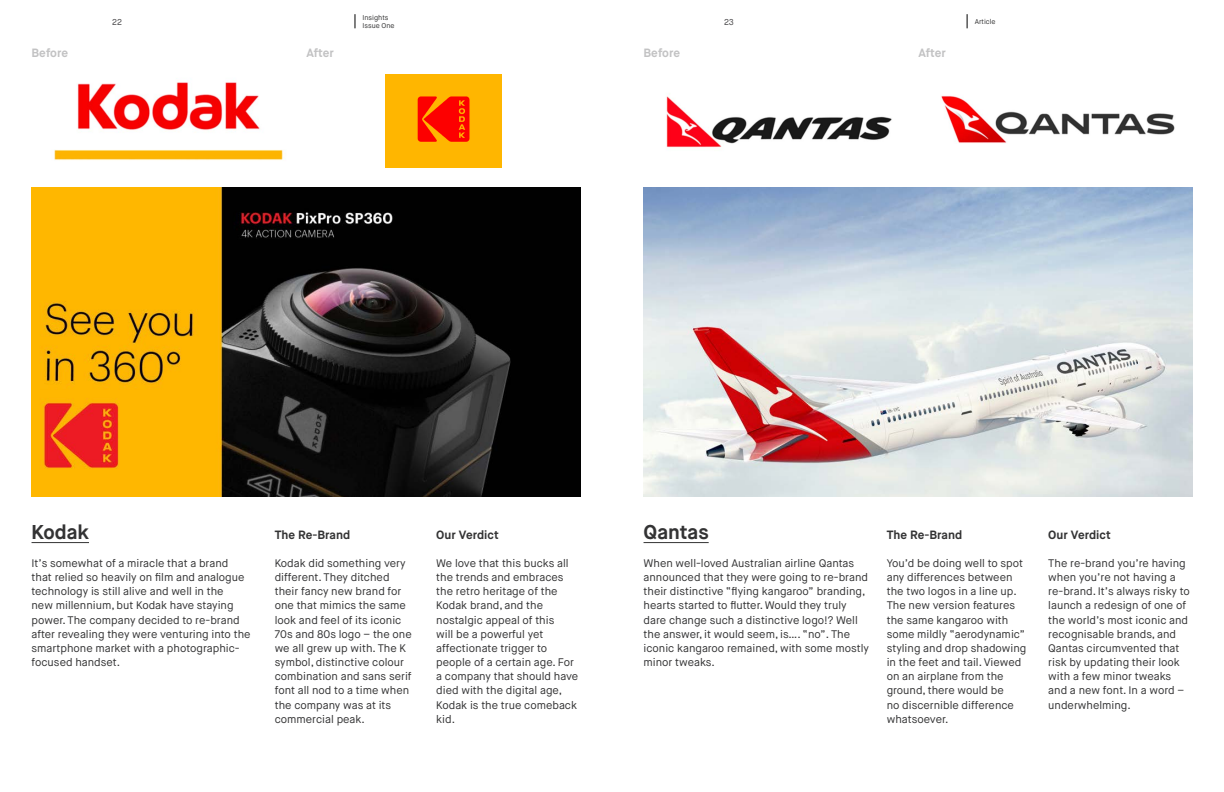
<style>
.page{position:relative;width:1224px;height:792px;background:#fff}
.page>*{position:absolute;margin:0;border:0;box-sizing:border-box;transform-origin:0 0}
.t1{font:700 20px "Maison Neue";color:#333334}
.t2{font:700 12px "Maison Neue";color:#333334}
.t3{font:700 12px "Maison Neue";color:#c2c2c3}
.t4{font:11px/14.2px "Maison Neue";color:#333334}
.t5{font:8.5px "Maison Neue";color:#414042}
.t6{font:7px/8px "Maison Neue";color:#333334}
</style>
<div class="page">
<img style="left:386px;top:74px;width:116px;height:94px">
<hr style="left:32px;top:542px;width:57px;height:1px;background:#333334">
<img style="left:54px;top:82px;width:229px;height:78px">
<img style="left:32px;top:187px;width:549px;height:309px">
<hr style="left:644px;top:542px;width:65px;height:1px;background:#333334">
<img style="left:666px;top:94px;width:226px;height:54px">
<img style="left:941px;top:96px;width:234px;height:47px">
<img style="left:644px;top:187px;width:549px;height:309px">
<svg style="left:355px;top:14px;width:1px;height:14px"></svg>
<svg style="left:967px;top:14px;width:1px;height:14px"></svg>
<p class="t6" style="left:363px;top:14px;width:34px">Insights<br>Issue One</p>
<p class="t5" style="left:112px;top:16px;width:11px">22</p>
<p class="t5" style="left:724px;top:16px;width:11px">23</p>
<p class="t3" style="left:32px;top:45px;width:38px">Before</p>
<p class="t3" style="left:307px;top:45px;width:29px">After</p>
<p class="t3" style="left:644px;top:45px;width:38px">Before</p>
<p class="t3" style="left:919px;top:45px;width:29px">After</p>
<p class="t6" style="left:975px;top:18px;width:22px">Article</p>
<h1 class="t1" style="left:32px;top:519px;width:59px">Kodak</h1>
<p class="t4" style="left:32px;top:556px;width:221px">It’s somewhat of a miracle that a brand that relied so heavily on film and analogue technology is still alive and well in the<br>new millennium, but Kodak have staying power. The company decided to re-brand after revealing they were venturing into the smartphone market with a photographic&shy;focused handset.</p>
<p class="t2" style="left:275px;top:527px;width:77px">The Re-Brand</p>
<p class="t4" style="left:275px;top:556px;width:139px">Kodak did something very different. They ditched their fancy new brand for one that mimics the same look and feel of its iconic<br>70s and 80s logo – the one we all grew up with. The K symbol, distinctive colour combination and sans serif font all nod to a time when the company was at its commercial peak.</p>
<p class="t2" style="left:436px;top:527px;width:64px">Our Verdict</p>
<p class="t4" style="left:436px;top:556px;width:143px">We love that this bucks all the trends and embraces the retro heritage of the<br>Kodak brand, and the nostalgic appeal of this<br>will be a powerful yet affectionate trigger to people of a certain age. For a company that should have died with the digital age,<br>Kodak is the true comeback kid.</p>
<h1 class="t1" style="left:644px;top:519px;width:67px">Qantas</h1>
<p class="t4" style="left:644px;top:556px;width:227px">When well-loved Australian airline Qantas announced that they were going to re-brand their distinctive “flying kangaroo” branding, hearts started to flutter. Would they truly dare change such a distinctive logo!? Well the answer, it would seem, is…. “no”. The iconic kangaroo remained, with some mostly minor tweaks.</p>
<p class="t2" style="left:887px;top:527px;width:77px">The Re-Brand</p>
<p class="t4" style="left:887px;top:556px;width:141px">You’d be doing well to spot any differences between the two logos in a line up.<br>The new version features the same kangaroo with some mildly “aerodynamic” styling and drop shadowing in the feet and tail. Viewed on an airplane from the ground, there would be<br>no discernible difference whatsoever.</p>
<p class="t2" style="left:1048px;top:527px;width:64px">Our Verdict</p>
<p class="t4" style="left:1048px;top:556px;width:143px">The re-brand you’re having when you’re not having a re-brand. It’s always risky to launch a redesign of one of the world’s most iconic and recognisable brands, and<br>Qantas circumvented that risk by updating their look with a few minor tweaks and a new font. In a word – underwhelming.</p>
</div>
